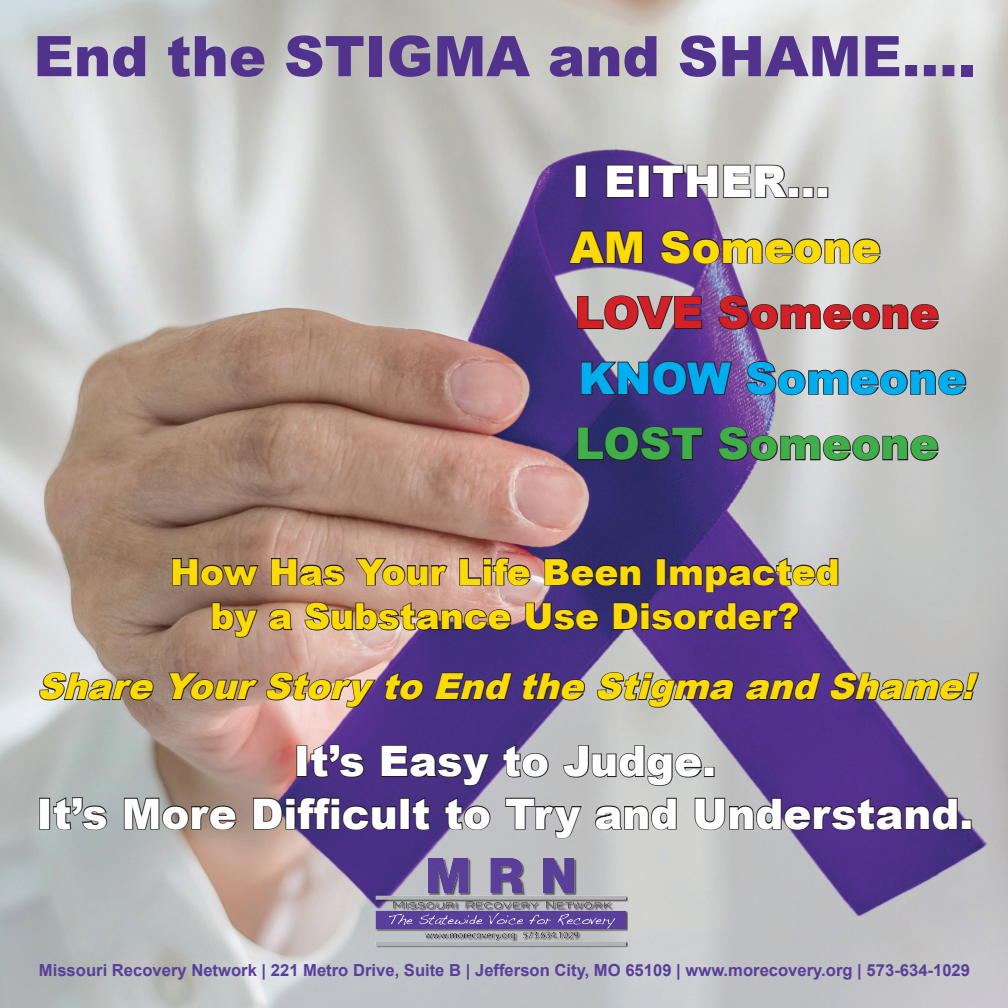
<style>
.page{position:relative;width:1008px;height:1008px;background:#fff}
.page>*{position:absolute;margin:0;border:0;box-sizing:border-box;transform-origin:0 0}
.t1{font:900 56px "Arial";color:#51328d}
.t2{font:900 43.75px "Arial";color:#d22026}
.t3{font:900 43.75px "Arial";color:#00aeef}
.t4{font:900 43.75px "Arial";color:#40ae49}
.t5{font:900 43.75px "Arial";color:#fbda05}
.t6{font:900 43.75px "Arial";color:#fff}
.t7{font:900 42px "Arial";color:#fff}
.t8{font:900 35.88px "Arial";color:#fbda05}
.t9{font:italic 900 35.88px "Arial";color:#fbda05}
.t10{font:700 16.62px "Arial";color:#593f99}
</style>
<div class="page">
<img style="left:0;top:0;width:1008px;height:1008px">
<div style="left:376px;top:859px;width:252px;height:89px;background:#231f20;opacity:.75"></div>
<img style="left:375px;top:859px;width:250px;height:86px">
<div style="left:575px;top:165px;width:12px;height:33px;border:2px solid #231f20"></div>
<svg style="left:606px;top:164px;width:29px;height:35px"></svg>
<div style="left:638px;top:165px;width:12px;height:33px;border:2px solid #231f20"></div>
<svg style="left:652px;top:164px;width:177px;height:35px"></svg>
<svg style="left:567px;top:225px;width:77px;height:40px"></svg>
<svg style="left:659px;top:229px;width:223px;height:36px"></svg>
<svg style="left:576px;top:295px;width:127px;height:35px"></svg>
<svg style="left:718px;top:295px;width:222px;height:36px"></svg>
<svg style="left:580px;top:360px;width:153px;height:36px"></svg>
<svg style="left:745px;top:360px;width:223px;height:36px"></svg>
<svg style="left:576px;top:426px;width:128px;height:36px"></svg>
<svg style="left:717px;top:426px;width:223px;height:36px"></svg>
<svg style="left:171px;top:557px;width:89px;height:30px"></svg>
<svg style="left:270px;top:557px;width:76px;height:30px"></svg>
<svg style="left:354px;top:557px;width:95px;height:30px"></svg>
<svg style="left:458px;top:557px;width:74px;height:30px"></svg>
<svg style="left:544px;top:557px;width:98px;height:30px"></svg>
<div style="left:656px;top:558px;width:10px;height:27px;border:2px solid #231f20"></div>
<svg style="left:669px;top:556px;width:170px;height:37px"></svg>
<svg style="left:211px;top:602px;width:48px;height:36px"></svg>
<svg style="left:268px;top:608px;width:26px;height:24px"></svg>
<img style="left:304px;top:601px;width:209px;height:31px">
<svg style="left:524px;top:602px;width:77px;height:30px"></svg>
<svg style="left:612px;top:601px;width:188px;height:31px"></svg>
<svg style="left:39px;top:671px;width:115px;height:31px"></svg>
<svg style="left:167px;top:672px;width:93px;height:29px"></svg>
<svg style="left:266px;top:670px;width:159px;height:38px"></svg>
<svg style="left:433px;top:671px;width:81px;height:30px"></svg>
<svg style="left:521px;top:670px;width:65px;height:32px"></svg>
<svg style="left:597px;top:670px;width:138px;height:39px"></svg>
<svg style="left:744px;top:671px;width:79px;height:31px"></svg>
<svg style="left:830px;top:671px;width:150px;height:31px"></svg>
<div style="left:296px;top:745px;width:11px;height:32px;border:2px solid #231f20"></div>
<svg style="left:309px;top:743px;width:57px;height:36px"></svg>
<svg style="left:380px;top:744px;width:111px;height:43px"></svg>
<svg style="left:502px;top:743px;width:48px;height:36px"></svg>
<svg style="left:562px;top:744px;width:141px;height:43px"></svg>
<div style="left:704px;top:767px;width:11px;height:10px;border:2px solid #231f20"></div>
<div style="left:39px;top:798px;width:11px;height:32px;border:2px solid #231f20"></div>
<svg style="left:52px;top:796px;width:56px;height:35px"></svg>
<svg style="left:123px;top:792px;width:115px;height:39px"></svg>
<svg style="left:252px;top:796px;width:145px;height:35px"></svg>
<div style="left:400px;top:798px;width:10px;height:32px;border:2px solid #231f20"></div>
<svg style="left:411px;top:796px;width:20px;height:35px"></svg>
<svg style="left:444px;top:796px;width:47px;height:35px"></svg>
<svg style="left:504px;top:797px;width:79px;height:42px"></svg>
<svg style="left:594px;top:797px;width:84px;height:34px"></svg>
<svg style="left:694px;top:796px;width:265px;height:35px"></svg>
<div style="left:961px;top:819px;width:11px;height:11px;border:2px solid #231f20"></div>
<p class="t1" style="left:33px;top:16px;width:944px">End the STIGMA and SHAME….</p>
<p class="t6" style="left:572px;top:150px;width:259px">I EITHER…</p>
<p class="t5" style="left:570px;top:215px;width:313px">AM Someone</p>
<p class="t2" style="left:575px;top:281px;width:366px">LOVE Someone</p>
<p class="t3" style="left:579px;top:346px;width:390px">KNOW Someone</p>
<p class="t4" style="left:575px;top:412px;width:365px">LOST Someone</p>
<p class="t8" style="left:170px;top:546px;width:671px">How Has Your Life Been Impacted</p>
<p class="t8" style="left:211px;top:590px;width:590px">by a Substance Use Disorder?</p>
<p class="t9" style="left:37px;top:660px;width:951px">ShareYourStorytoEndtheStigmaandShame!</p>
<p class="t7" style="left:294px;top:731px;width:424px">It’s Easy to Judge.</p>
<p class="t7" style="left:37px;top:783px;width:938px">It’s More Difficult to Try and Understand.</p>
<p class="t10" style="left:39px;top:959px;width:933px">Missouri Recovery Network | 221 Metro Drive, Suite B | Jefferson City, MO 65109 | www.morecovery.org | 573-634-1029</p>
</div>
